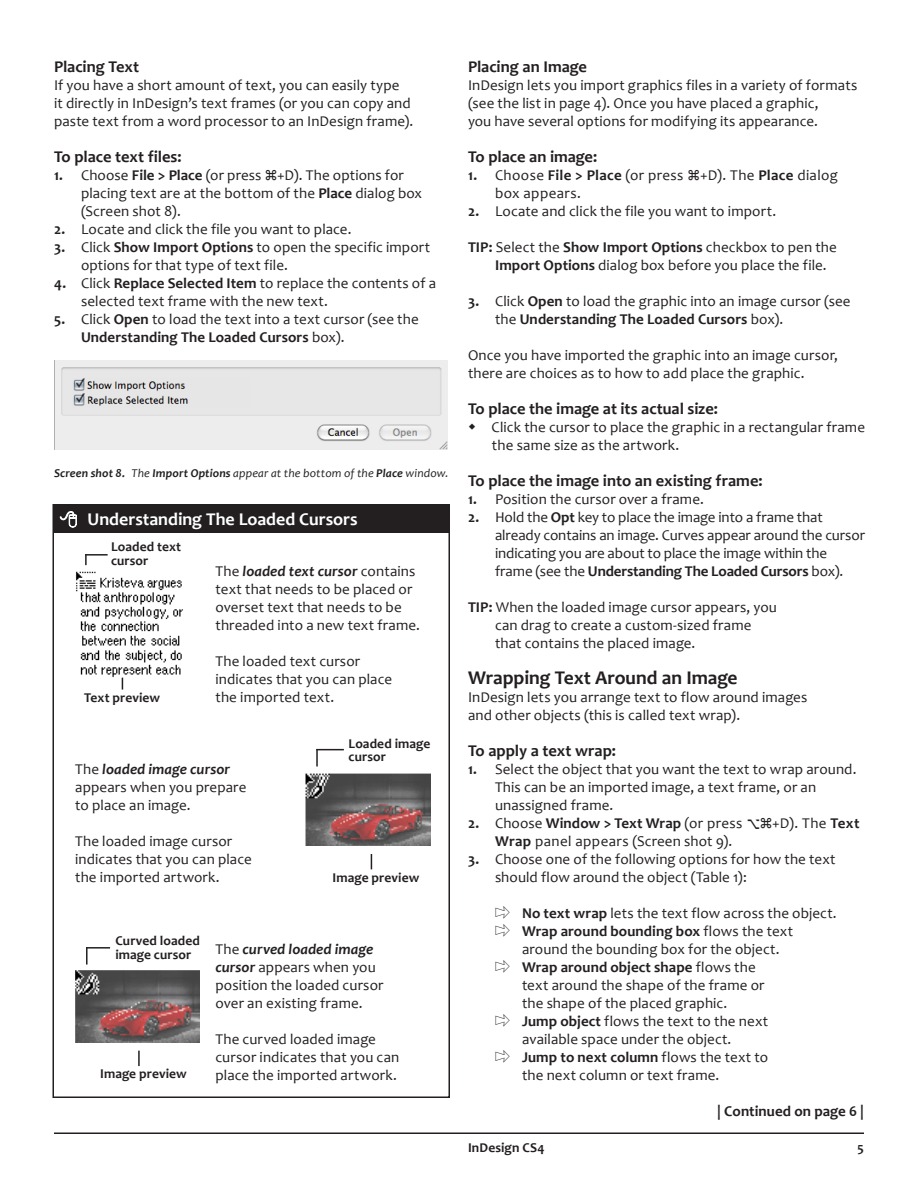
<style>
.page{position:relative;width:918px;height:1188px;background:#fff}
.page>*{position:absolute;margin:0;border:0;box-sizing:border-box;transform-origin:0 0}
.t1{font:700 19.5px "Candara";letter-spacing:-.005em;color:#231f20}
.t2{font:700 18px "Candara";color:#fff}
.t3{font:700 16.5px "Candara";color:#231f20}
.t4{font:15px/18px "Candara";letter-spacing:.01em;color:#231f20}
.t5{font:700 15px "Candara";letter-spacing:.005em;color:#231f20}
.t6{font:700 13.5px/13.5px "Candara";letter-spacing:.01em;color:#231f20}
.t7{font:italic 12px "Candara";letter-spacing:.015em;color:#231f20}
.s1{font-weight:700}
.s2{font-weight:700;font-style:italic}
.s3{font-family:"Adobe Myungjo Std";font-weight:500}
.s4{font-weight:400}
</style>
<div class="page">
<hr style="left:54px;top:1132px;width:810px;height:2px;background:#231f20">
<img style="left:55px;top:360px;width:392px;height:90px">
<div style="left:53px;top:504px;width:396px;height:29px;background:#231f20"></div>
<svg style="left:60px;top:511px;width:17px;height:17px"></svg>
<img style="left:76px;top:571px;width:107px;height:111px">
<svg style="left:85px;top:556px;width:2px;height:9px"></svg>
<hr style="left:85px;top:554px;width:23px;height:2px;background:#231f20">
<svg style="left:316px;top:749px;width:28px;height:17px"></svg>
<svg style="left:86px;top:949px;width:2px;height:16px"></svg>
<hr style="left:86px;top:947px;width:24px;height:2px;background:#231f20">
<svg style="left:122px;top:678px;width:1px;height:12px"></svg>
<svg style="left:371px;top:854px;width:1px;height:15px"></svg>
<svg style="left:138px;top:1051px;width:2px;height:15px"></svg>
<img style="left:305px;top:773px;width:125px;height:73px">
<img style="left:75px;top:970px;width:125px;height:72px">
<p class="t3" style="left:54px;top:57px;width:87px">Placing Text</p>
<p class="t4" style="left:54px;top:76px;width:361px">If you have a short amount of text, you can easily type<br>it directly in InDesign’s text frames (or you can copy and paste text from a word processor to an InDesign frame).</p>
<p class="t3" style="left:54px;top:147px;width:129px">To place text files:</p>
<p class="t4" style="left:81px;top:166px;width:343px;text-indent:-27px"><span class="s1">1.</span> Choose <span class="s1">File &gt; Place</span> (or press ⌘+D). The options for placing text are at the bottom of the <span class="s1">Place</span> dialog box (Screen shot 8).</p>
<p class="t4" style="left:54px;top:220px;width:299px"><span class="s1">2.</span> Locate and click the file you want to place.</p>
<p class="t4" style="left:81px;top:238px;width:351px;text-indent:-27px"><span class="s1">3.</span> Click <span class="s1">Show Import Options</span> to open the specific import options for that type of text file.</p>
<p class="t4" style="left:81px;top:274px;width:357px;text-indent:-27px"><span class="s1">4.</span> Click <span class="s1">Replace Selected Item</span> to replace the contents of a selected text frame with the new text.</p>
<p class="t4" style="left:81px;top:310px;width:339px;text-indent:-27px"><span class="s1">5.</span> Click <span class="s1">Open</span> to load the text into a text cursor (see the<br><span class="s1">Understanding The Loaded Cursors</span> box).</p>
<p class="t7" style="left:54px;top:466px;width:396px"><span class="s1">Screen shot 8.</span> The <span class="s1">Import Options</span> appear at the bottom of the <span class="s1">Place</span> window.</p>
<p class="t2" style="left:88px;top:509px;width:272px">Understanding The Loaded Cursors</p>
<p class="t4" style="left:216px;top:562px;width:206px">The <span class="s2">loaded text cursor</span> contains text that needs to be placed or overset text that needs to be threaded into a new text frame.</p>
<p class="t4" style="left:216px;top:652px;width:178px">The loaded text cursor indicates that you can place the imported text.</p>
<p class="t6" style="left:111px;top:540px;width:72px">Loaded text cursor</p>
<p class="t6" style="left:84px;top:691px;width:78px">Text preview</p>
<p class="t4" style="left:75px;top:760px;width:173px">The <span class="s2">loaded image cursor </span>appears when you prepare to place an image.</p>
<p class="t4" style="left:75px;top:832px;width:178px">The loaded image cursor indicates that you can place the imported artwork.</p>
<p class="t6" style="left:349px;top:737px;width:83px">Loaded image cursor</p>
<p class="t6" style="left:333px;top:871px;width:88px">Image preview</p>
<p class="t6" style="left:115px;top:934px;width:86px">Curved loaded image cursor</p>
<p class="t6" style="left:100px;top:1067px;width:88px">Image preview</p>
<p class="t4" style="left:216px;top:940px;width:170px">The <span class="s2">curved loaded image cursor</span> appears when you position the loaded cursor over an existing frame.</p>
<p class="t4" style="left:216px;top:1030px;width:185px">The curved loaded image cursor indicates that you can place the imported artwork.</p>
<p class="t3" style="left:468px;top:57px;width:120px">Placing an Image</p>
<p class="t4" style="left:468px;top:76px;width:391px">InDesign lets you import graphics files in a variety of formats (see the list in page 4). Once you have placed a graphic,<br>you have several options for modifying its appearance.</p>
<p class="t3" style="left:468px;top:147px;width:131px">To place an image:</p>
<p class="t4" style="left:495px;top:166px;width:344px;text-indent:-27px"><span class="s1">1.</span> Choose <span class="s1">File &gt; Place</span> (or press ⌘+D). The <span class="s1">Place</span> dialog box appears.</p>
<p class="t4" style="left:468px;top:202px;width:310px"><span class="s1">2.</span> Locate and click the file you want to import.</p>
<p class="t4" style="left:495px;top:238px;width:343px;text-indent:-27px"><span class="s1">TIP:</span> Select the <span class="s1">Show Import Options</span> checkbox to pen the<br><span class="s1">Import Options</span> dialog box before you place the file.</p>
<p class="t4" style="left:495px;top:292px;width:357px;text-indent:-27px"><span class="s1">3.</span> Click <span class="s1">Open</span> to load the graphic into an image cursor (see the <span class="s1">Understanding The Loaded Cursors</span> box).</p>
<p class="t4" style="left:468px;top:346px;width:371px">Once you have imported the graphic into an image cursor, there are choices as to how to add place the graphic.</p>
<p class="t3" style="left:468px;top:399px;width:252px">To place the image at its actual size:</p>
<p class="t4" style="left:492px;top:418px;width:375px">Click the cursor to place the graphic in a rectangular frame the same size as the artwork.</p>
<p class="t3" style="left:468px;top:471px;width:296px">To place the image into an existing frame:</p>
<p class="t4" style="left:468px;top:490px;width:237px"><span class="s1">1.</span> Position the cursor over a frame.</p>
<p class="t4" style="left:495px;top:508px;width:372px;text-indent:-27px"><span class="s1">2.</span> Hold the <span class="s1">Opt</span> key to place the image into a frame that already contains an image. Curves appear around the cursor indicating you are about to place the image within the frame (see the <span class="s1">Understanding The Loaded Cursors</span> box).</p>
<p class="t4" style="left:495px;top:598px;width:283px;text-indent:-27px"><span class="s1">TIP:</span> When the loaded image cursor appears, you can drag to create a custom-sized frame that contains the placed image.</p>
<h1 class="t1" style="left:468px;top:666px;width:271px">Wrapping Text Around an Image</h1>
<p class="t4" style="left:468px;top:688px;width:341px">InDesign lets you arrange text to flow around images and other objects (this is called text wrap).</p>
<p class="t3" style="left:468px;top:741px;width:150px">To apply a text wrap:</p>
<p class="t4" style="left:495px;top:760px;width:363px;text-indent:-27px"><span class="s1">1.</span> Select the object that you want the text to wrap around.<br>This can be an imported image, a text frame, or an unassigned frame.</p>
<p class="t4" style="left:495px;top:814px;width:366px;text-indent:-27px"><span class="s1">2.</span> Choose <span class="s1">Window &gt; Text Wrap</span> (or press ⌥⌘+D). The <span class="s1">Text<br>Wrap</span> panel appears (Screen shot 9).</p>
<p class="t4" style="left:495px;top:850px;width:342px;text-indent:-27px"><span class="s1">3.</span> Choose one of the following options for how the text should flow around the object (Table 1):</p>
<p class="t4" style="left:495px;top:904px;width:343px"><span class="s3">⊸</span> <span class="s1">No text wrap</span> lets the text flow across the object.</p>
<p class="t5" style="left:495px;top:922px;width:300px"><span class="s3">⊸</span> Wrap around bounding box <span class="s4">flows the text</span></p>
<p class="t4" style="left:522px;top:940px;width:259px">around the bounding box for the object.</p>
<p class="t5" style="left:495px;top:958px;width:262px"><span class="s3">⊸</span> Wrap around object shape <span class="s4">flows the</span></p>
<p class="t4" style="left:522px;top:976px;width:244px">text around the shape of the frame or</p>
<p class="t4" style="left:522px;top:994px;width:207px">the shape of the placed graphic.</p>
<p class="t4" style="left:495px;top:1012px;width:275px"><span class="s3">⊸</span> <span class="s1">Jump object</span> flows the text to the next</p>
<p class="t4" style="left:522px;top:1030px;width:211px">available space under the object.</p>
<p class="t5" style="left:495px;top:1048px;width:275px"><span class="s3">⊸</span> Jump to next column <span class="s4">flows the text to</span></p>
<p class="t4" style="left:522px;top:1066px;width:199px">the next column or text frame.</p>
<p class="t5" style="left:717px;top:1102px;width:148px">| Continued on page 6 |</p>
<p class="t6" style="left:468px;top:1141px;width:78px">InDesign CS4</p>
<p class="t6" style="left:858px;top:1141px;width:8px">5</p>
</div>
